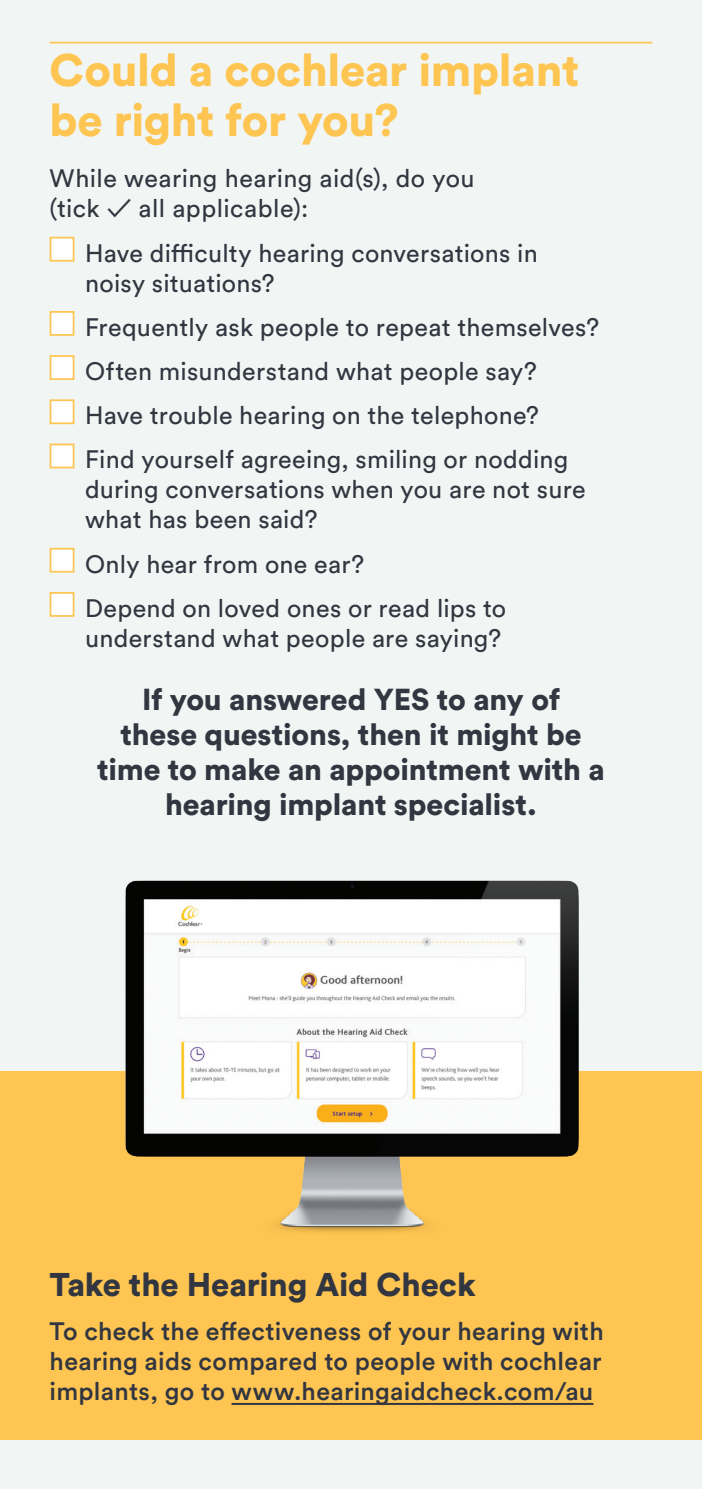
<style>
.page{position:relative;width:702px;height:1489px;background:#fff}
.page>*{position:absolute;margin:0;border:0;box-sizing:border-box;transform-origin:0 0}
.Headline{font:900 45px/50px "Circular Std";letter-spacing:-.005em;color:#fec552}
.Sub_header{font:900 32.5px "Circular Std";letter-spacing:-.005em;color:#323640}
.Body_Copy{font:900 30px/35px "Circular Std";letter-spacing:-.005em;color:#323640;text-align:center}
.Body_Copy-2{font:25px/30px "Circular Std";letter-spacing:.01em;color:#323640}
.Body_Copy-3{font:500 25px/30px "Circular Std";letter-spacing:.01em;color:#323640;text-align:justify}
</style>
<div class="page">
<div style="left:0;top:0;width:702px;height:1488px;background:#f1f6f4"></div>
<div style="left:0;top:1070px;width:702px;height:369px;background:#fec552"></div>
<hr style="left:50px;top:42px;width:602px;height:1px;background:#fec552">
<div style="left:50px;top:237px;width:24px;height:24px;background:#fff;border:2px solid #fec552"></div>
<div style="left:50px;top:311px;width:24px;height:25px;background:#fff;border:2px solid #fec552"></div>
<div style="left:50px;top:355px;width:24px;height:25px;background:#fff;border:2px solid #fec552"></div>
<div style="left:50px;top:399px;width:24px;height:25px;background:#fff;border:2px solid #fec552"></div>
<div style="left:50px;top:443px;width:24px;height:25px;background:#fff;border:2px solid #fec552"></div>
<div style="left:50px;top:548px;width:24px;height:24px;background:#fff;border:2px solid #fec552"></div>
<div style="left:50px;top:592px;width:24px;height:24px;background:#fff;border:2px solid #fec552"></div>
<hr style="left:231px;top:1402px;width:362px;height:2px;background:#323640">
<img style="left:79px;top:880px;width:552px;height:352px">
<p class="Headline" style="left:50px;top:44px;width:531px">Could a cochlear implant be right for you?</p>
<p class="Body_Copy-2" style="left:50px;top:163px;width:426px">While wearing hearing aid(s), do you (tick ✓ all applicable):</p>
<p class="Body_Copy-2" style="left:85px;top:237px;width:454px">Have difficulty hearing conversations in noisy situations?</p>
<p class="Body_Copy-2" style="left:85px;top:312px;width:515px">Frequently ask people to repeat themselves?</p>
<p class="Body_Copy-2" style="left:85px;top:356px;width:453px">Often misunderstand what people say?</p>
<p class="Body_Copy-2" style="left:85px;top:400px;width:455px">Have trouble hearing on the telephone?</p>
<p class="Body_Copy-2" style="left:85px;top:444px;width:502px">Find yourself agreeing, smiling or nodding during conversations when you are not sure what has been said?</p>
<p class="Body_Copy-2" style="left:85px;top:548px;width:281px">Only hear from one ear?</p>
<p class="Body_Copy-2" style="left:85px;top:592px;width:422px">Depend on loved ones or read lips to understand what people are saying?</p>
<p class="Body_Copy" style="left:97px;top:681px;width:509px">If you answered YES to any of<br>these questions, then it might be time to make an appointment with a hearing implant specialist.</p>
<p class="Sub_header" style="left:50px;top:1262px;width:427px">Take the Hearing Aid Check</p>
<p class="Body_Copy-3" style="left:50px;top:1315px;width:555px">To check the effectiveness of your hearing with hearing aids compared to people with cochlear implants, go to www.hearingaidcheck.com/au</p>
</div>
